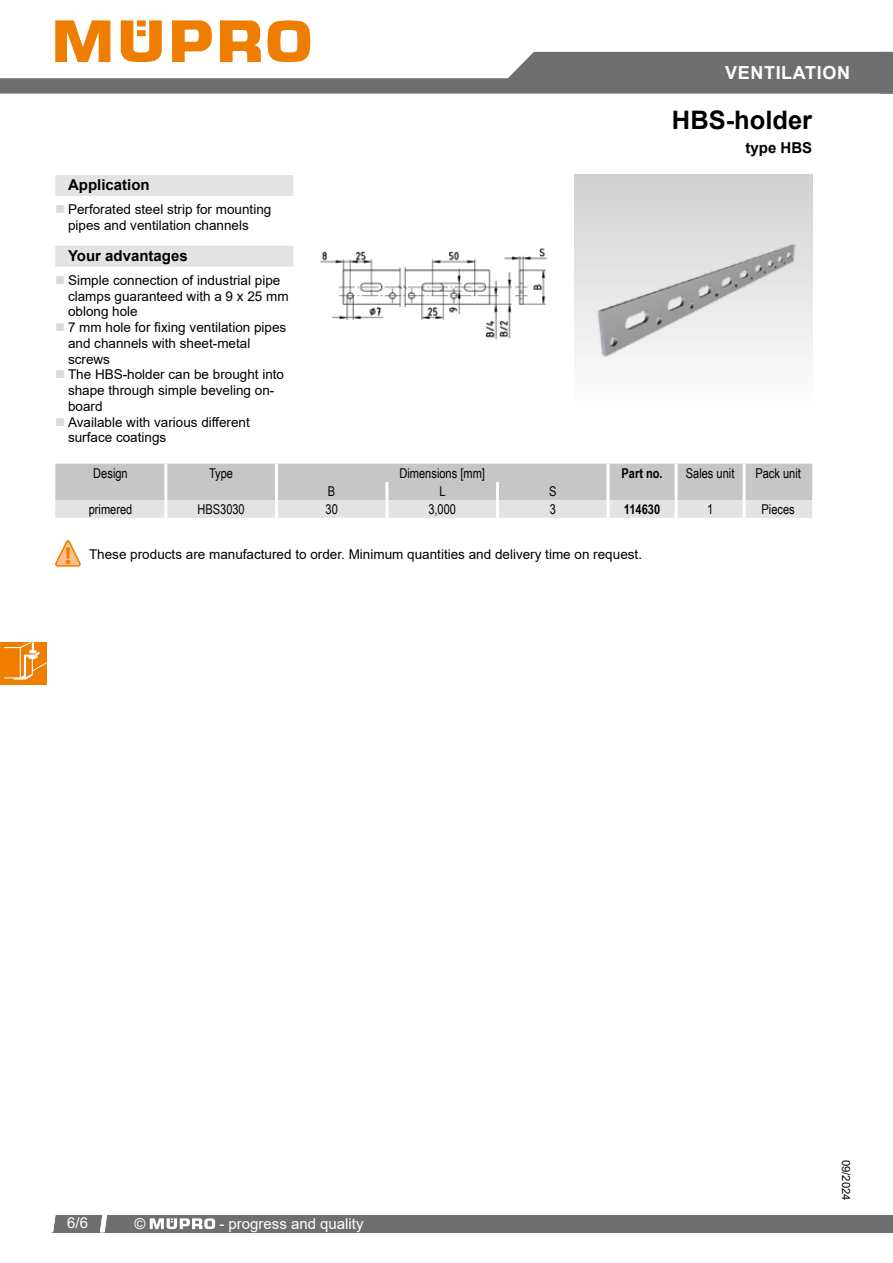
<style>
.page{position:relative;width:893px;height:1263px;background:#fff}
.page>*{position:absolute;margin:0;border:0;box-sizing:border-box;transform-origin:0 0}
.t1{font:700 25.5px "Arial";color:#000}
.t2{font:700 24.6px "Myriad";color:#ef7d00}
.t3{font:700 18px "Arial";letter-spacing:.035em;color:#fff}
.t4{font:700 15px "Arial";color:#000}
.t5{font:15px "Arial";color:#fff}
.t6{font:13.5px/15.8px "Arial";color:#000}
.t7{font:13.5px "Arial Narrow";color:#000}
.t8{font:700 13.5px "Arial Narrow";color:#000}
.t9{font:11.25px "Arial";color:#000}
</style>
<div class="page">
<svg style="left:0;top:20px;width:893px;height:74px"></svg>
<div style="left:51px;top:1215px;width:842px;height:17px;background:#706f6f"></div>
<svg style="left:51px;top:1215px;width:4px;height:17px"></svg>
<svg style="left:100px;top:1215px;width:7px;height:17px"></svg>
<svg style="left:150px;top:1218px;width:65px;height:11px"></svg>
<div style="left:55px;top:175px;width:238px;height:21px;background:#e3e3e3"></div>
<div style="left:55px;top:246px;width:238px;height:21px;background:#e3e3e3"></div>
<img style="left:574px;top:175px;width:238px;height:183px">
<img style="left:320px;top:248px;width:227px;height:92px">
<svg style="left:55px;top:464px;width:757px;height:54px;background:#cfcfcf"></svg>
<hr style="left:164px;top:464px;width:3px;height:18px;background:#fff">
<hr style="left:275px;top:464px;width:3px;height:18px;background:#fff">
<hr style="left:607px;top:464px;width:3px;height:18px;background:#fff">
<hr style="left:675px;top:464px;width:3px;height:18px;background:#fff">
<hr style="left:743px;top:464px;width:3px;height:18px;background:#fff">
<hr style="left:164px;top:482px;width:3px;height:18px;background:#fff">
<hr style="left:275px;top:482px;width:3px;height:18px;background:#fff">
<hr style="left:385px;top:482px;width:3px;height:18px;background:#fff">
<hr style="left:496px;top:482px;width:3px;height:18px;background:#fff">
<hr style="left:607px;top:482px;width:3px;height:18px;background:#fff">
<hr style="left:675px;top:482px;width:3px;height:18px;background:#fff">
<hr style="left:743px;top:482px;width:3px;height:18px;background:#fff">
<hr style="left:164px;top:500px;width:3px;height:18px;background:#fff">
<hr style="left:275px;top:500px;width:3px;height:18px;background:#fff">
<hr style="left:385px;top:500px;width:3px;height:18px;background:#fff">
<hr style="left:496px;top:500px;width:3px;height:18px;background:#fff">
<hr style="left:607px;top:500px;width:3px;height:18px;background:#fff">
<hr style="left:675px;top:500px;width:3px;height:18px;background:#fff">
<hr style="left:743px;top:500px;width:3px;height:18px;background:#fff">
<svg style="left:55px;top:540px;width:26px;height:27px"></svg>
<div style="left:0;top:642px;width:47px;height:43px;background:#ef7d00"></div>
<svg style="left:4px;top:642px;width:43px;height:38px"></svg>
<h3 class="t3" style="left:725px;top:60px;width:126px">VENTILATION</h3>
<h1 class="t1" style="left:672px;top:102px;width:142px">HBS-holder</h1>
<p class="t4" style="left:745px;top:138px;width:68px">type HBS</p>
<p class="t4" style="left:68px;top:174px;width:83px">Application</p>
<p class="t6" style="left:68px;top:201px;width:205px">Perforated steel strip for mounting pipes and ventilation channels</p>
<p class="t4" style="left:68px;top:245px;width:121px">Your advantages</p>
<p class="t6" style="left:68px;top:272px;width:222px">Simple connection of industrial pipe clamps guaranteed with a 9 x 25 mm oblong hole<br>7 mm hole for fixing ventilation pipes and channels with sheet-metal screws<br>The HBS-holder can be brought into shape through simple beveling on&shy;board<br>Available with various different surface coatings</p>
<p class="t7" style="left:93px;top:463px;width:36px">Design</p>
<p class="t7" style="left:209px;top:463px;width:26px">Type</p>
<p class="t7" style="left:399px;top:463px;width:87px">Dimensions [mm]</p>
<p class="t8" style="left:621px;top:463px;width:43px">Part no.</p>
<p class="t7" style="left:686px;top:463px;width:50px">Sales unit</p>
<p class="t7" style="left:755px;top:463px;width:47px">Pack unit</p>
<p class="t7" style="left:328px;top:481px;width:9px">B</p>
<p class="t7" style="left:439px;top:481px;width:8px">L</p>
<p class="t7" style="left:549px;top:481px;width:9px">S</p>
<p class="t7" style="left:89px;top:499px;width:45px">primered</p>
<p class="t7" style="left:197px;top:499px;width:49px">HBS3030</p>
<p class="t7" style="left:325px;top:499px;width:14px">30</p>
<p class="t7" style="left:428px;top:499px;width:29px">3,000</p>
<p class="t7" style="left:550px;top:499px;width:8px">3</p>
<p class="t8" style="left:624px;top:499px;width:38px">114630</p>
<p class="t7" style="left:707px;top:499px;width:8px">1</p>
<p class="t7" style="left:761px;top:499px;width:35px">Pieces</p>
<p class="t6" style="left:89px;top:546px;width:555px">These products are manufactured to order. Minimum quantities and delivery time on request.</p>
<h2 class="t2" style="left:65px;top:543px;width:8px">!</h2>
<p class="t5" style="left:67px;top:1213px;width:22px">6/6</p>
<p class="t5" style="left:135px;top:1213px;width:13px">©</p>
<p class="t5" style="left:219px;top:1213px;width:146px">- progress and quality</p>
<p class="t9" style="left:854px;top:1160px;width:42px;rotate:90deg">09/2024</p>
</div>
